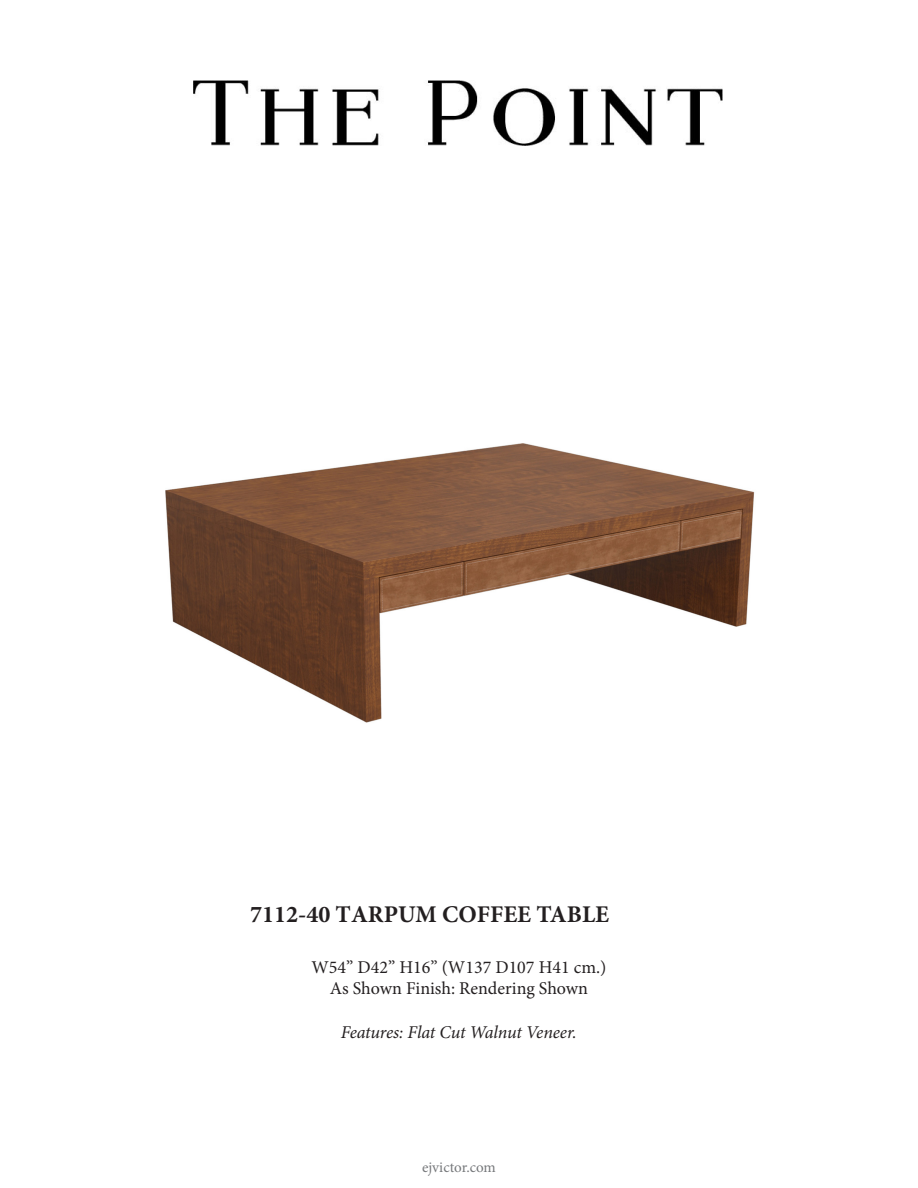
<style>
.page{position:relative;width:918px;height:1188px;background:#fff}
.page>*{position:absolute;margin:0;border:0;box-sizing:border-box;transform-origin:0 0}
.t1{font:700 24px "Minion Pro";color:#231f20}
.t2{font:18px/21.6px "Minion Pro";color:#231f20;text-align:center}
.t3{font:italic 18px "Minion Pro";letter-spacing:-.015em;color:#231f20}
.t4{font:15px "Minion Pro";color:#76787b}
</style>
<div class="page">
<img style="left:165px;top:443px;width:590px;height:280px">
<img style="left:193px;top:81px;width:530px;height:64px">
<p class="t1" style="left:250px;top:898px;width:360px">7112-40 TARPUM COFFEE TABLE</p>
<p class="t2" style="left:311px;top:956px;width:297px">W54” D42” H16” (W137 D107 H41 cm.)<br>As Shown Finish: Rendering Shown</p>
<p class="t3" style="left:341px;top:1020px;width:237px">Features: Flat Cut Walnut Veneer.</p>
<p class="t4" style="left:422px;top:1158px;width:75px">ejvictor.com</p>
</div>
